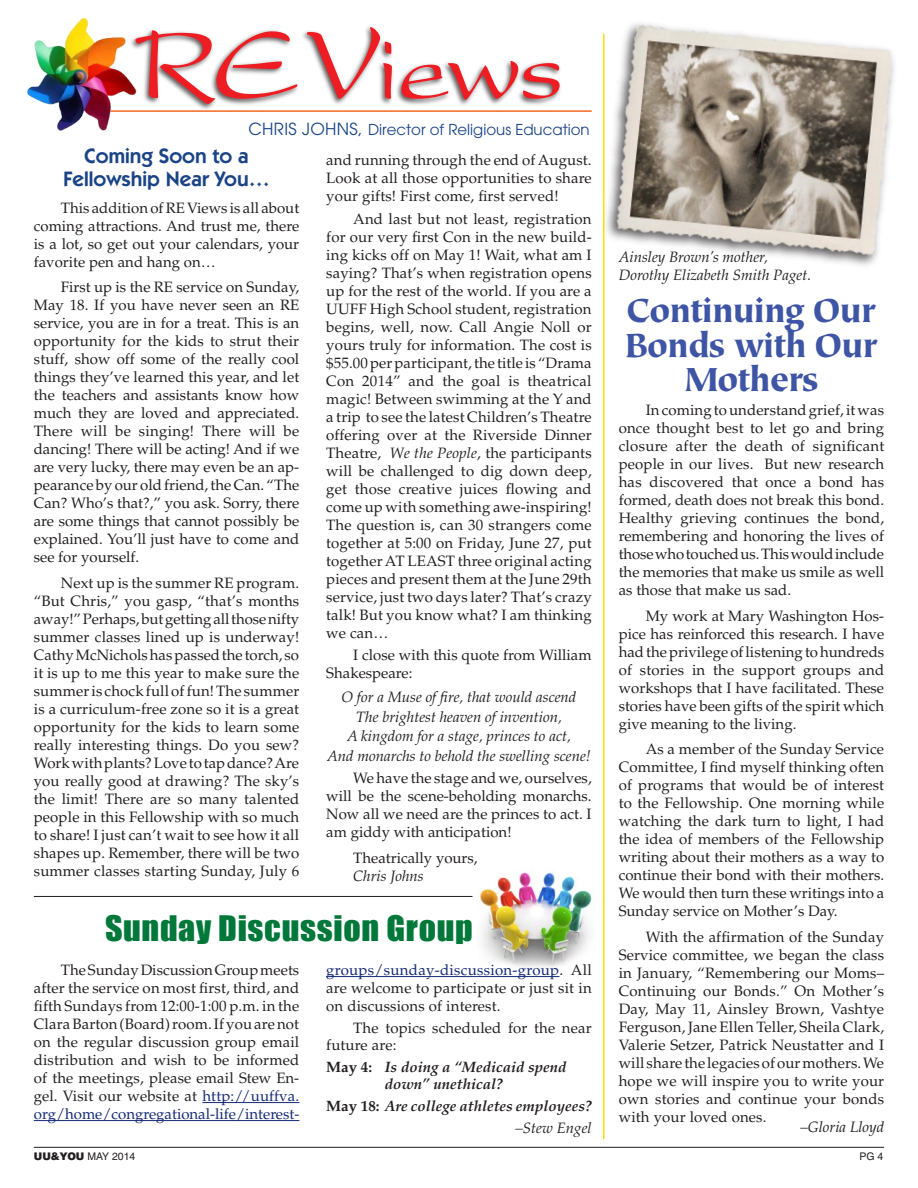
<style>
.page{position:relative;width:918px;height:1188px;background:#fff}
.page>*{position:absolute;margin:0;border:0;box-sizing:border-box;transform-origin:0 0}
.t1{font:105.45px "President";letter-spacing:-.04em;color:#ee1d23}
.t2{font:900 37.5px/34.5px "Tiepolo";letter-spacing:-.04em;color:#3e54a4;text-align:center}
.t3{font:32.25px "Impact";letter-spacing:.02em;color:#00783a;scale:1.05 1}
.t4{font:600 21px/22.5px "Itc Kabel";color:#1a4486;text-align:center}
.t5{font:15px/18px "Palatino";color:#231f20;text-align:justify}
.t6{font:italic 15px/19.5px "Palatino";color:#231f20;text-align:center}
.t7{font:italic 700 15px/17.2px "Palatino";color:#231f20;text-align:center}
.t8{font:15px "Avant Garde";color:#1a4486}
.t9{font:10.5px "Helvetica";color:#231f20}
.s1{font-size:16.65px}
.s2{font-style:italic}
.s3{color:#142a76}
.s4{font-style:normal}
.s5{font-weight:400}
.s6{font-family:"Swiss 721 BT";font-weight:900}
</style>
<div class="page">
<hr style="left:603px;top:34px;width:1px;height:1105px;background:#ffdc01">
<hr style="left:34px;top:1147px;width:850px;height:1px;background:#231f20">
<img style="left:477px;top:872px;width:115px;height:106px">
<hr style="left:202px;top:1102px;width:97px;height:1px;background:#142a76">
<hr style="left:34px;top:1120px;width:265px;height:1px;background:#142a76">
<hr style="left:326px;top:976px;width:233px;height:1px;background:#142a76">
<hr style="left:109px;top:110px;width:483px;height:2px;background:#f36621">
<div style="left:128px;top:24px;width:435px;height:87px;background:#231f20;opacity:.75"></div>
<img style="left:27px;top:17px;width:118px;height:114px">
<hr style="left:34px;top:896px;width:438px;height:1px;background:#231f20">
<img style="left:591px;top:23px;width:303px;height:252px">
<h1 class="t1" style="left:135px;top:6px;width:431px">RE Views</h1>
<p class="t8" style="left:248px;top:121px;width:343px"><span class="s1">CHRIS JOHNS,</span> Director of Religious Education</p>
<p class="t5" style="left:326px;top:151px;width:267px">and running through the end of August.<br>Look at all those opportunities to share your gifts! First come, first served!</p>
<p class="t5" style="left:326px;top:210px;width:267px;text-indent:27px">And last but not least, registration for our very first Con in the new build&shy;ing kicks off on May 1! Wait, what am I saying? That’s when registration opens up for the rest of the world. If you are a UUFF High School student, registration begins, well, now. Call Angie Noll or yours truly for information. The cost is $55.00 per participant, the title is “Drama Con 2014” and the goal is theatrical magic! Between swimming at the Y and a trip to see the latest Children’s Theatre offering over at the Riverside Dinner Theatre, <span class="s2">We the People</span>, the participants will be challenged to dig down deep, get those creative juices flowing and come up with something awe-inspiring!<br>The question is, can 30 strangers come together at 5:00 on Friday, June 27, put together AT LEAST three original acting pieces and present them at the June 29th service, just two days later? That’s crazy talk! But you know what? I am thinking we can…</p>
<p class="t5" style="left:326px;top:646px;width:267px;text-indent:27px">I close with this quote from William<br>Shakespeare:</p>
<p class="t6" style="left:327px;top:688px;width:265px">O for a Muse of fire, that would ascend<br>The brightest heaven of invention,<br>A kingdom for a stage, princes to act,<br>And monarchs to behold the swelling scene!</p>
<p class="t5" style="left:326px;top:769px;width:267px;text-indent:27px">We have the stage and we, ourselves, will be the scene-beholding monarchs.<br>Now all we need are the princes to act. I am giddy with anticipation!</p>
<p class="t5" style="left:353px;top:849px;width:126px">Theatrically yours,</p>
<p class="t6" style="left:353px;top:866px;width:72px">Chris Johns</p>
<h3 class="t4" style="left:63px;top:145px;width:208px">Coming Soon to a<br>Fellowship Near You…</h3>
<p class="t5" style="left:34px;top:199px;width:267px;text-indent:27px">This addition of RE Views is all about coming attractions. And trust me, there is a lot, so get out your calendars, your favorite pen and hang on…</p>
<p class="t5" style="left:34px;top:279px;width:267px;text-indent:27px">First up is the RE service on Sunday, May 18. If you have never seen an RE service, you are in for a treat. This is an opportunity for the kids to strut their stuff, show off some of the really cool things they’ve learned this year, and let the teachers and assistants know how much they are loved and appreciated.<br>There will be singing! There will be dancing! There will be acting! And if we are very lucky, there may even be an ap&shy;pearance by our old friend, the Can. “The Can? Who’s that?,” you ask. Sorry, there are some things that cannot possibly be explained. You’ll just have to come and see for yourself.</p>
<p class="t5" style="left:34px;top:574px;width:267px;text-indent:27px">Next up is the summer RE program. “But Chris,” you gasp, “that’s months away!” Perhaps, but getting all those nifty summer classes lined up is underway!<br>Cathy McNichols has passed the torch, so it is up to me this year to make sure the summer is chock full of fun! The summer is a curriculum-free zone so it is a great opportunity for the kids to learn some really interesting things. Do you sew?<br>Work with plants? Love to tap dance? Are you really good at drawing? The sky’s the limit! There are so many talented people in this Fellowship with so much to share! I just can’t wait to see how it all shapes up. Remember, there will be two summer classes starting Sunday, July 6</p>
<h3 class="t3" style="left:105px;top:903px;width:352px">Sunday Discussion Group</h3>
<p class="t5" style="left:34px;top:961px;width:267px;text-indent:27px">The Sunday Discussion Group meets after the service on most first, third, and fifth Sundays from 12:00-1:00 p.m. in the Clara Barton (Board) room. If you are not on the regular discussion group email distribution and wish to be informed of the meetings, please email Stew En&shy;gel. Visit our website at <span class="s3">http://uuffva. org/home/congregational-life/interest-</span></p>
<p class="t5" style="left:326px;top:961px;width:267px"><span class="s3">groups/sunday-discussion-group</span>. All are welcome to participate or just sit in on discussions of interest.</p>
<p class="t5" style="left:326px;top:1019px;width:267px;line-height:17.2px;text-indent:27px">The topics scheduled for the near future are:</p>
<p class="t7" style="left:326px;top:1058px;width:242px"><span class="s4">May 4:</span> Is doing a “Medicaid spend down” unethical?</p>
<p class="t7" style="left:326px;top:1095px;width:267px;line-height:22.5px;text-align:right"><span class="s4">May 18:</span> Are college athletes employees? <span class="s5">–Stew Engel</span></p>
<p class="t6" style="left:619px;top:248px;width:194px;line-height:18px;text-align:left">Ainsley Brown’s mother,<br>Dorothy Elizabeth Smith Paget.</p>
<h2 class="t2" style="left:625px;top:294px;width:255px">Continuing Our<br>Bonds with Our<br>Mothers</h2>
<p class="t5" style="left:619px;top:401px;width:267px;text-indent:27px">In coming to understand grief, it was once thought best to let go and bring closure after the death of significant people in our lives. But new research has discovered that once a bond has formed, death does not break this bond.<br>Healthy grieving continues the bond, remembering and honoring the lives of those who touched us. This would include the memories that make us smile as well as those that make us sad.</p>
<p class="t5" style="left:619px;top:607px;width:267px;text-indent:27px">My work at Mary Washington Hos&shy;pice has reinforced this research. I have had the privilege of listening to hundreds of stories in the support groups and workshops that I have facilitated. These stories have been gifts of the spirit which give meaning to the living.</p>
<p class="t5" style="left:619px;top:740px;width:267px;text-indent:27px">As a member of the Sunday Service Committee, I find myself thinking often of programs that would be of interest to the Fellowship. One morning while watching the dark turn to light, I had the idea of members of the Fellowship writing about their mothers as a way to continue their bond with their mothers.<br>We would then turn these writings into a Sunday service on Mother’s Day.</p>
<p class="t5" style="left:619px;top:928px;width:267px;text-indent:27px">With the affirmation of the Sunday Service committee, we began the class in January, “Remembering our Moms– Continuing our Bonds.” On Mother’s Day, May 11, Ainsley Brown, Vashtye Ferguson, Jane Ellen Teller, Sheila Clark, Valerie Setzer, Patrick Neustatter and I will share the legacies of our mothers. We hope we will inspire you to write your own stories and continue your bonds with your loved ones.</p>
<p class="t6" style="left:800px;top:1118px;width:85px">–Gloria Lloyd</p>
<p class="t9" style="left:34px;top:1151px;width:103px"><span class="s6">UU&amp;YOU</span> MAY 2014</p>
<p class="t9" style="left:859px;top:1151px;width:25px">PG 4</p>
</div>
